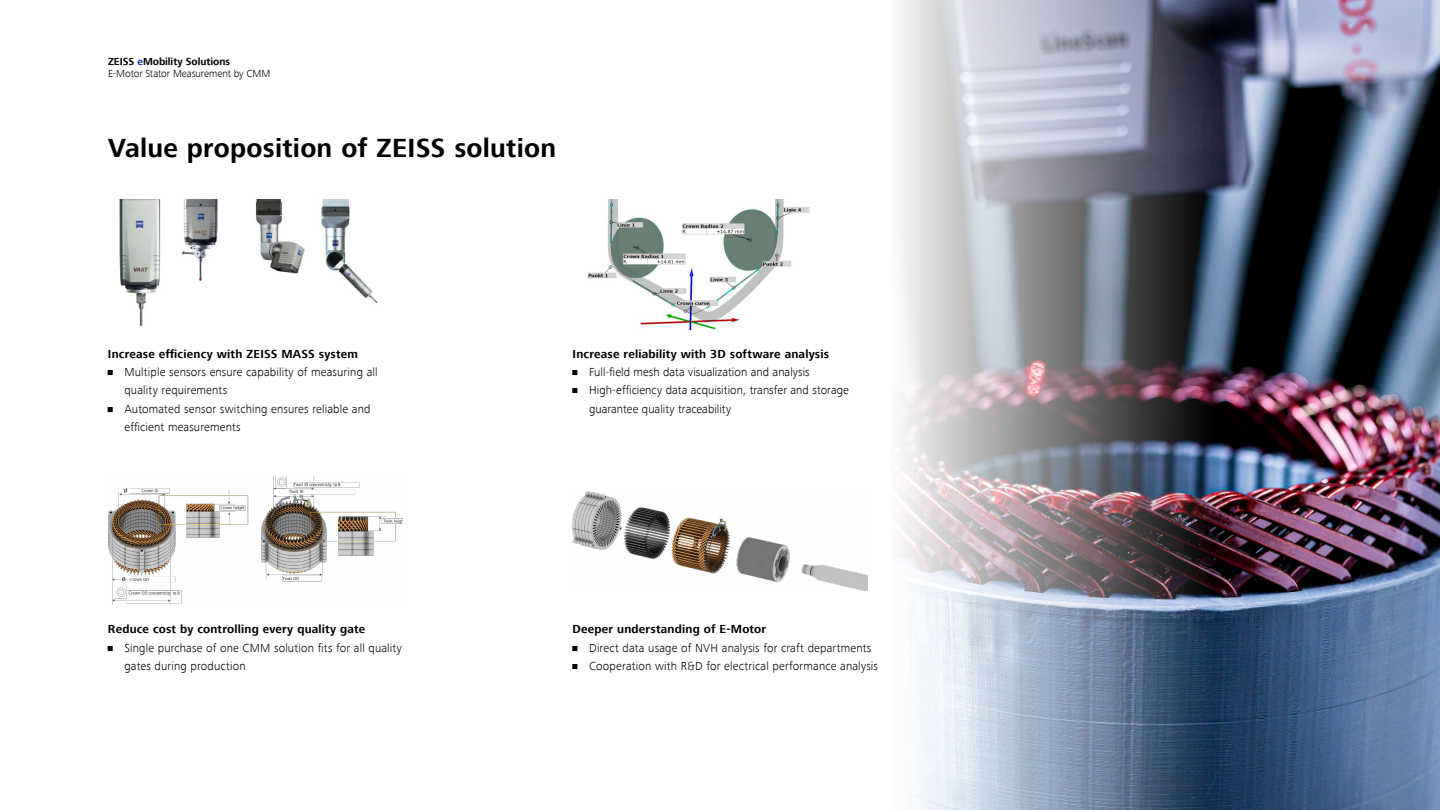
<style>
.page{position:relative;width:1440px;height:810px;background:#fff}
.page>*{position:absolute;margin:0;border:0;box-sizing:border-box;transform-origin:0 0}
.t1{font:700 27px "ZEISS Frutiger Next W1 G";letter-spacing:.01em;color:#000}
.t2{font:300 12px/18.4px "ZEISS Frutiger Next W1 G";letter-spacing:.01em;color:#000}
.t3{font:700 12px "ZEISS Frutiger Next W1 G";letter-spacing:.015em;color:#000}
.t4{font:300 10.5px/12.8px "ZEISS Frutiger Next W1 G";letter-spacing:-.01em;color:#000}
.s1{font-weight:700}
.s2{font-weight:700;color:#0f2db3}
</style>
<div class="page">
<img style="left:119px;top:199px;width:259px;height:127px">
<img style="left:587px;top:199px;width:223px;height:130px">
<img style="left:108px;top:476px;width:295px;height:128px">
<img style="left:573px;top:491px;width:294px;height:99px">
<img style="left:900px;top:0;width:540px;height:810px">
<p class="t4" style="left:108px;top:55px;width:164px"><span class="s1">ZEISS</span> <span class="s2">e</span><span class="s1">Mobility Solutions<br></span>E-Motor Stator Measurement by CMM</p>
<h1 class="t1" style="left:108px;top:132px;width:450px">Value proposition of ZEISS solution</h1>
<p class="t3" style="left:108px;top:347px;width:252px">Increase efficiency with ZEISS MASS system</p>
<p class="t2" style="left:124px;top:363px;width:255px;text-indent:-16px">• Multiple sensors ensure capability of measuring all quality requirements</p>
<p class="t2" style="left:124px;top:400px;width:248px;text-indent:-16px">• Automated sensor switching ensures reliable and efficient measurements</p>
<p class="t3" style="left:573px;top:347px;width:258px">Increase reliability with 3D software analysis</p>
<p class="t2" style="left:573px;top:363px;width:238px">• Full-field mesh data visualization and analysis</p>
<p class="t2" style="left:589px;top:381px;width:261px;text-indent:-16px">• High-efficiency data acquisition, transfer and storage guarantee quality traceability</p>
<p class="t3" style="left:108px;top:622px;width:259px">Reduce cost by controlling every quality gate</p>
<p class="t2" style="left:124px;top:639px;width:279px;text-indent:-16px">• Single purchase of one CMM solution fits for all quality gates during production</p>
<p class="t3" style="left:573px;top:622px;width:195px">Deeper understanding of E-Motor</p>
<p class="t2" style="left:573px;top:639px;width:300px">• Direct data usage of NVH analysis for craft departments</p>
<p class="t2" style="left:573px;top:657px;width:307px">• Cooperation with R&amp;D for electrical performance analysis</p>
</div>
